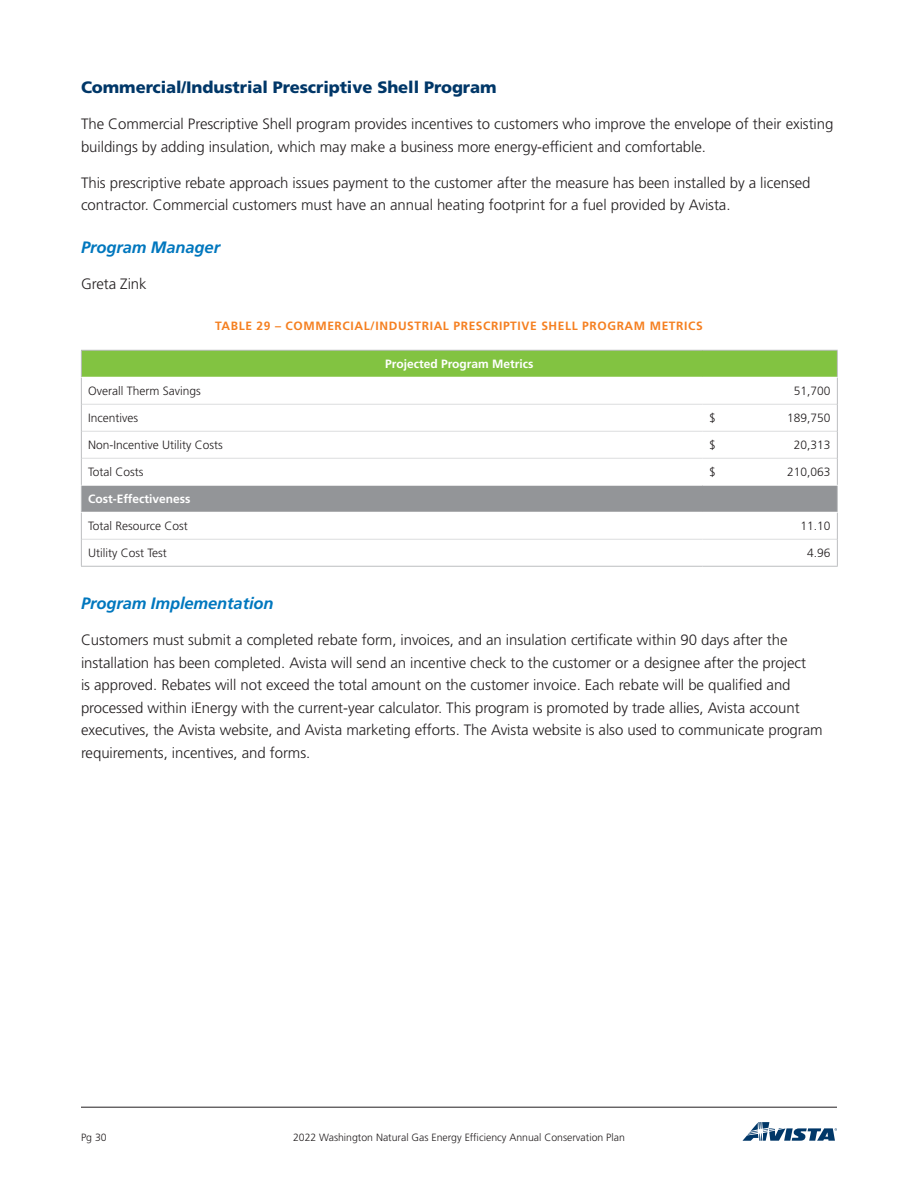
<style>
.page{position:relative;width:918px;height:1188px;background:#fff}
.page>*{position:absolute;margin:0;border:0;box-sizing:border-box;transform-origin:0 0}
.t1{font:900 16.5px "Frutiger LT Std";letter-spacing:-.005em;color:#003768}
.t2{font:italic 700 16.5px "Frutiger LT Std";letter-spacing:-.005em;color:#0077be}
.t3{font:300 15px/22.5px "Frutiger LT Std";letter-spacing:-.005em;color:#231f20}
.t4{font:300 12px "Frutiger LT Std";color:#231f20}
.t5{font:700 12px "Frutiger LT Std";letter-spacing:.05em;color:#f58021}
.t6{font:700 12px "Frutiger LT Std";color:#fff}
.t7{font:300 10.5px "Frutiger LT Std";color:#231f20}
</style>
<div class="page">
<hr style="left:81px;top:1107px;width:756px;height:1px;background:#231f20">
<svg style="left:743px;top:1122px;width:94px;height:19px"></svg>
<div style="left:81px;top:350px;width:756px;height:27px;background:#82c341"></div>
<div style="left:81px;top:485px;width:756px;height:27px;background:#939598"></div>
<hr style="left:82px;top:404px;width:620px;height:1px;background:#dcddde">
<hr style="left:702px;top:404px;width:135px;height:1px;background:#dcddde">
<hr style="left:82px;top:431px;width:620px;height:1px;background:#dcddde">
<hr style="left:702px;top:431px;width:135px;height:1px;background:#dcddde">
<hr style="left:82px;top:458px;width:620px;height:1px;background:#dcddde">
<hr style="left:702px;top:458px;width:135px;height:1px;background:#dcddde">
<hr style="left:82px;top:539px;width:620px;height:1px;background:#dcddde">
<hr style="left:702px;top:539px;width:135px;height:1px;background:#dcddde">
<hr style="left:81px;top:485px;width:621px;height:1px;background:#fff">
<hr style="left:702px;top:485px;width:136px;height:1px;background:#fff">
<hr style="left:81px;top:350px;width:621px;height:1px;background:#bcbec0">
<hr style="left:702px;top:350px;width:136px;height:1px;background:#bcbec0">
<svg style="left:81px;top:351px;width:1px;height:215px"></svg>
<svg style="left:837px;top:351px;width:1px;height:215px"></svg>
<hr style="left:81px;top:566px;width:621px;height:1px;background:#bcbec0">
<hr style="left:702px;top:566px;width:136px;height:1px;background:#bcbec0">
<p class="t1" style="left:81px;top:78px;width:417px">Commercial/Industrial Prescriptive Shell Program</p>
<p class="t3" style="left:81px;top:113px;width:754px">The Commercial Prescriptive Shell program provides incentives to customers who improve the envelope of their existing buildings by adding insulation, which may make a business more energy-efficient and comfortable.</p>
<p class="t3" style="left:81px;top:172px;width:731px">This prescriptive rebate approach issues payment to the customer after the measure has been installed by a licensed contractor. Commercial customers must have an annual heating footprint for a fuel provided by Avista.</p>
<p class="t2" style="left:81px;top:238px;width:141px">Program Manager</p>
<p class="t3" style="left:81px;top:273px;width:67px">Greta Zink</p>
<p class="t5" style="left:215px;top:318px;width:489px">TABLE 29 – COMMERCIAL/INDUSTRIAL PRESCRIPTIVE SHELL PROGRAM METRICS</p>
<p class="t6" style="left:385px;top:357px;width:150px">Projected Program Metrics</p>
<p class="t4" style="left:88px;top:384px;width:114px">Overall Therm Savings</p>
<p class="t4" style="left:794px;top:384px;width:38px">51,700</p>
<p class="t4" style="left:88px;top:411px;width:51px">Incentives</p>
<p class="t4" style="left:709px;top:411px;width:8px">$</p>
<p class="t4" style="left:787px;top:411px;width:45px">189,750</p>
<p class="t4" style="left:88px;top:438px;width:136px">Non-Incentive Utility Costs</p>
<p class="t4" style="left:709px;top:438px;width:8px">$</p>
<p class="t4" style="left:794px;top:438px;width:38px">20,313</p>
<p class="t4" style="left:88px;top:465px;width:57px">Total Costs</p>
<p class="t4" style="left:709px;top:465px;width:8px">$</p>
<p class="t4" style="left:787px;top:465px;width:45px">210,063</p>
<p class="t6" style="left:88px;top:492px;width:104px">Cost-Effectiveness</p>
<p class="t4" style="left:88px;top:519px;width:101px">Total Resource Cost</p>
<p class="t4" style="left:801px;top:519px;width:32px">11.10</p>
<p class="t4" style="left:88px;top:546px;width:80px">Utility Cost Test</p>
<p class="t4" style="left:807px;top:546px;width:25px">4.96</p>
<p class="t2" style="left:81px;top:594px;width:194px">Program Implementation</p>
<p class="t3" style="left:81px;top:629px;width:743px">Customers must submit a completed rebate form, invoices, and an insulation certificate within 90 days after the installation has been completed. Avista will send an incentive check to the customer or a designee after the project<br>is approved. Rebates will not exceed the total amount on the customer invoice. Each rebate will be qualified and processed within iEnergy with the current-year calculator. This program is promoted by trade allies, Avista account executives, the Avista website, and Avista marketing efforts. The Avista website is also used to communicate program requirements, incentives, and forms.</p>
<p class="t7" style="left:81px;top:1131px;width:27px">Pg 30</p>
<p class="t7" style="left:293px;top:1131px;width:333px">2022 Washington Natural Gas Energy Efficiency Annual Conservation Plan</p>
</div>
